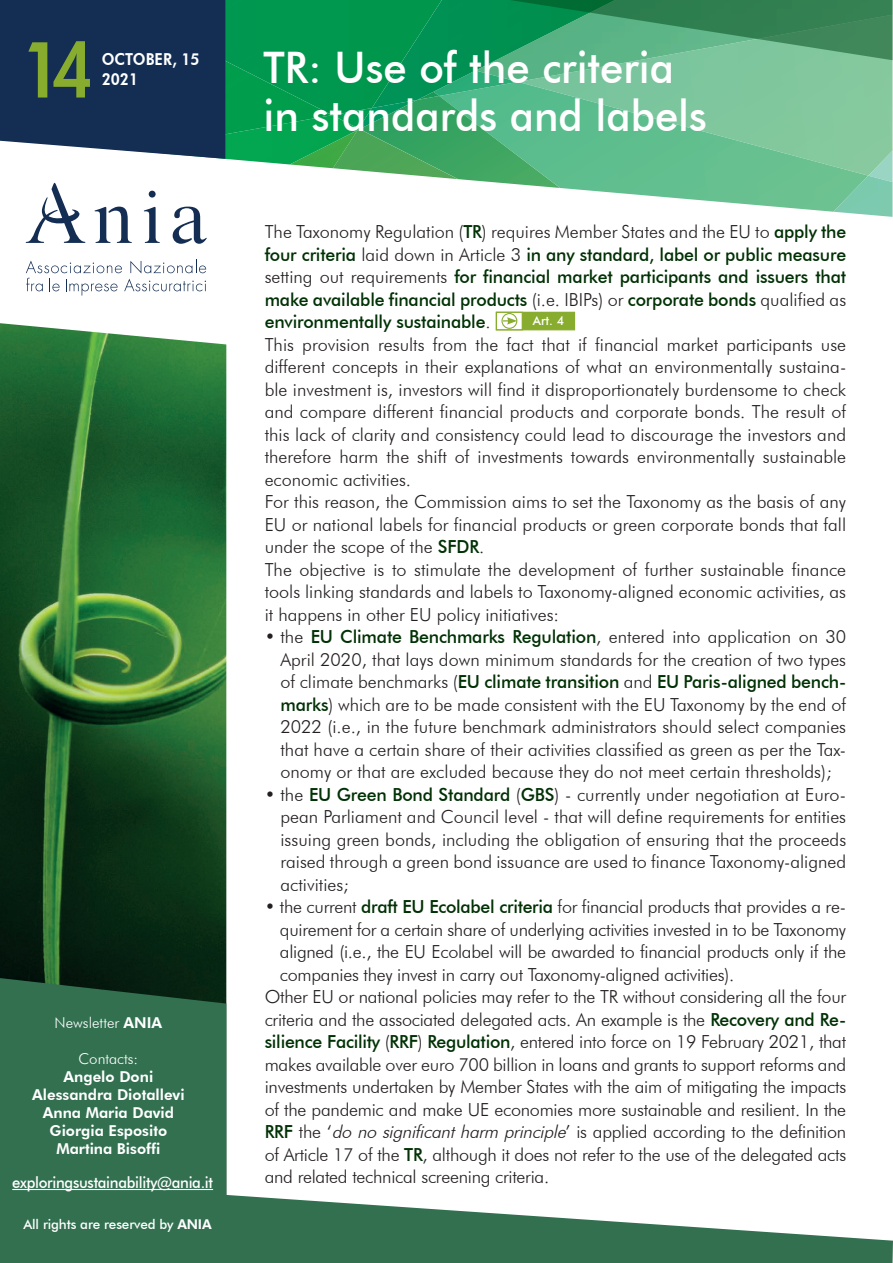
<style>
.page{position:relative;width:893px;height:1263px;background:#fff}
.page>*{position:absolute;margin:0;border:0;box-sizing:border-box;transform-origin:0 0}
.t1{font:800 78px "Futura BT";color:#88ac2e;scale:.85 1}
.t2{font:500 43.5px/48px "Futura BT";color:#fff;scale:.96 1}
.t3{font:300 18px/22.5px "Futura BT";color:#231f20;text-align:justify}
.t4{font:500 18px/22.5px "Futura BT";letter-spacing:-.01em;color:#003104;text-align:justify}
.t5{font:800 16.5px "Futura BT";color:#fff;scale:.9 1}
.t6{font:500 15.75px "Futura BT";letter-spacing:-.02em;color:#fff;scale:.95 1}
.t7{font:800 15px/18px "Futura BT";color:#fff;text-align:center}
.t8{font:300 15px "Futura BT";color:#fff}
.t9{font:500 13.5px "Futura BT";letter-spacing:-.01em;color:#fff}
.t10{font:500 12.6px "Futura BT";color:#fff}
.s1{font-weight:800}
.s2{font-weight:300;color:#231f20}
.s3{font-weight:500;color:#003104}
.s4{font-style:italic}
</style>
<div class="page">
<img style="left:0;top:323px;width:226px;height:655px">
<img style="left:868px;top:82px;width:24px;height:94px">
<img style="left:837px;top:176px;width:55px;height:41px">
<img style="left:560px;top:82px;width:308px;height:130px">
<img style="left:417px;top:108px;width:143px;height:66px">
<img style="left:457px;top:174px;width:274px;height:38px">
<img style="left:333px;top:129px;width:125px;height:50px">
<svg style="left:359px;top:115px;width:58px;height:15px"></svg>
<img style="left:290px;top:164px;width:68px;height:4px">
<img style="left:225px;top:115px;width:134px;height:49px">
<div style="left:615px;top:60px;width:277px;height:22px;background:#7ec69e"></div>
<img style="left:442px;top:0;width:173px;height:108px">
<img style="left:332px;top:0;width:110px;height:115px">
<img style="left:225px;top:0;width:107px;height:151px">
<svg style="left:510px;top:0;width:382px;height:60px;background:#429869"></svg>
<div style="left:0;top:0;width:225px;height:159px;background:#132d53"></div>
<svg style="left:26px;top:183px;width:59px;height:60px"></svg>
<svg style="left:94px;top:207px;width:38px;height:36px"></svg>
<svg style="left:144px;top:191px;width:16px;height:52px"></svg>
<svg style="left:173px;top:207px;width:34px;height:37px"></svg>
<svg style="left:26px;top:260px;width:180px;height:36px"></svg>
<svg style="left:0;top:1179px;width:893px;height:84px;fill:#327050"></svg>
<div style="left:0;top:978px;width:226px;height:226px;background:#327050"></div>
<hr style="left:12px;top:1189px;width:201px;height:1px;background:#fff">
<div style="left:496px;top:312px;width:79px;height:18px;background:#88ac2e"></div>
<svg style="left:496px;top:312px;width:27px;height:18px"></svg>
<div style="left:501px;top:313px;width:16px;height:16px;border:1px solid #88ac2e;border-radius:50%"></div>
<svg style="left:503px;top:317px;width:14px;height:8px"></svg>
<h1 class="t1" style="left:21px;top:22px;width:85px">14</h1>
<p class="t5" style="left:102px;top:50px;width:110px">OCTOBER, 15</p>
<p class="t5" style="left:102px;top:69px;width:42px">2021</p>
<p class="t8" style="left:55px;top:1013px;width:109px">Newsletter <span class="s1">ANIA</span></p>
<p class="t8" style="left:79px;top:1049px;width:61px">Contacts:</p>
<p class="t7" style="left:32px;top:1067px;width:154px">Angelo Doni<br>Alessandra Diotallevi<br>Anna Maria David<br>Giorgia Esposito<br>Martina Bisoffi</p>
<p class="t6" style="left:12px;top:1172px;width:213px">exploringsustainability@ania.it</p>
<p class="t9" style="left:23px;top:1215px;width:190px">All rights are reserved by <span class="s1">ANIA</span></p>
<h2 class="t2" style="left:264px;top:43px;width:463px">TR: Use of the criteria in standards and labels</h2>
<p class="t4" style="left:265px;top:220px;width:583px"><span class="s2">The Taxonomy Regulation (</span>TR<span class="s2">) requires Member States and the EU to</span> apply the four criteria <span class="s2">laid down in Article 3</span> in any standard, label or public measure <span class="s2">setting out requirements</span> for financial market participants and issuers that make available financial products <span class="s2">(i.e. IBIPs) or</span> corporate bonds <span class="s2">qualified as </span>environmentally sustainable<span class="s2">.</span></p>
<p class="t10" style="left:533px;top:313px;width:33px">Art. 4</p>
<p class="t3" style="left:265px;top:333px;width:583px;text-align:left">This provision results from the fact that if financial market participants use different concepts in their explanations of what an environmentally sustaina&shy;ble investment is, investors will find it disproportionately burdensome to check and compare different financial products and corporate bonds. The result of this lack of clarity and consistency could lead to discourage the investors and therefore harm the shift of investments towards environmentally sustainable economic activities.<br>For this reason, the Commission aims to set the Taxonomy as the basis of any EU or national labels for financial products or green corporate bonds that fall under the scope of the <span class="s3">SFDR</span>.<br>The objective is to stimulate the development of further sustainable finance tools linking standards and labels to Taxonomy-aligned economic activities, as it happens in other EU policy initiatives:</p>
<p class="t3" style="left:280px;top:625px;width:567px;text-indent:-16px">• the <span class="s3">EU Climate Benchmarks Regulation</span>, entered into application on 30<br>April 2020, that lays down minimum standards for the creation of two types of climate benchmarks (<span class="s3">EU climate transition</span> and <span class="s3">EU Paris-aligned bench&shy;marks</span>) which are to be made consistent with the EU Taxonomy by the end of 2022 (i.e., in the future benchmark administrators should select companies that have a certain share of their activities classified as green as per the Tax&shy;onomy or that are excluded because they do not meet certain thresholds);</p>
<p class="t3" style="left:280px;top:783px;width:567px;text-indent:-16px">• the <span class="s3">EU Green Bond Standard</span> (<span class="s3">GBS</span>) - currently under negotiation at Euro&shy;pean Parliament and Council level - that will define requirements for entities issuing green bonds, including the obligation of ensuring that the proceeds raised through a green bond issuance are used to finance Taxonomy-aligned activities;</p>
<p class="t3" style="left:265px;top:895px;width:583px">• the current <span class="s3">draft EU Ecolabel criteria</span> for financial products that provides a re-</p>
<p class="t3" style="left:280px;top:918px;width:568px">quirement for a certain share of underlying activities invested in to be Taxonomy</p>
<p class="t3" style="left:280px;top:940px;width:568px">aligned (i.e., the EU Ecolabel will be awarded to financial products only if the</p>
<p class="t3" style="left:280px;top:963px;width:456px">companies they invest in carry out Taxonomy-aligned activities).</p>
<p class="t3" style="left:265px;top:985px;width:583px">Other EU or national policies may refer to the TR without considering all the four</p>
<p class="t3" style="left:265px;top:1008px;width:583px">criteria and the associated delegated acts. An example is the <span class="s3">Recovery and Re-</span></p>
<p class="t3" style="left:265px;top:1030px;width:583px"><span class="s3">silience Facility</span> (<span class="s3">RRF</span>) <span class="s3">Regulation</span>, entered into force on 19 February 2021, that</p>
<p class="t3" style="left:265px;top:1053px;width:583px">makes available over euro 700 billion in loans and grants to support reforms and</p>
<p class="t3" style="left:265px;top:1075px;width:583px">investments undertaken by Member States with the aim of mitigating the impacts</p>
<p class="t3" style="left:265px;top:1098px;width:583px">of the pandemic and make UE economies more sustainable and resilient. In the</p>
<p class="t3" style="left:265px;top:1120px;width:583px"><span class="s3">RRF</span> the ‘<span class="s4">do no significant harm principle</span>’ is applied according to the definition</p>
<p class="t3" style="left:265px;top:1143px;width:583px">of Article 17 of the <span class="s3">TR</span>, although it does not refer to the use of the delegated acts</p>
<p class="t3" style="left:265px;top:1165px;width:286px">and related technical screening criteria.</p>
</div>
